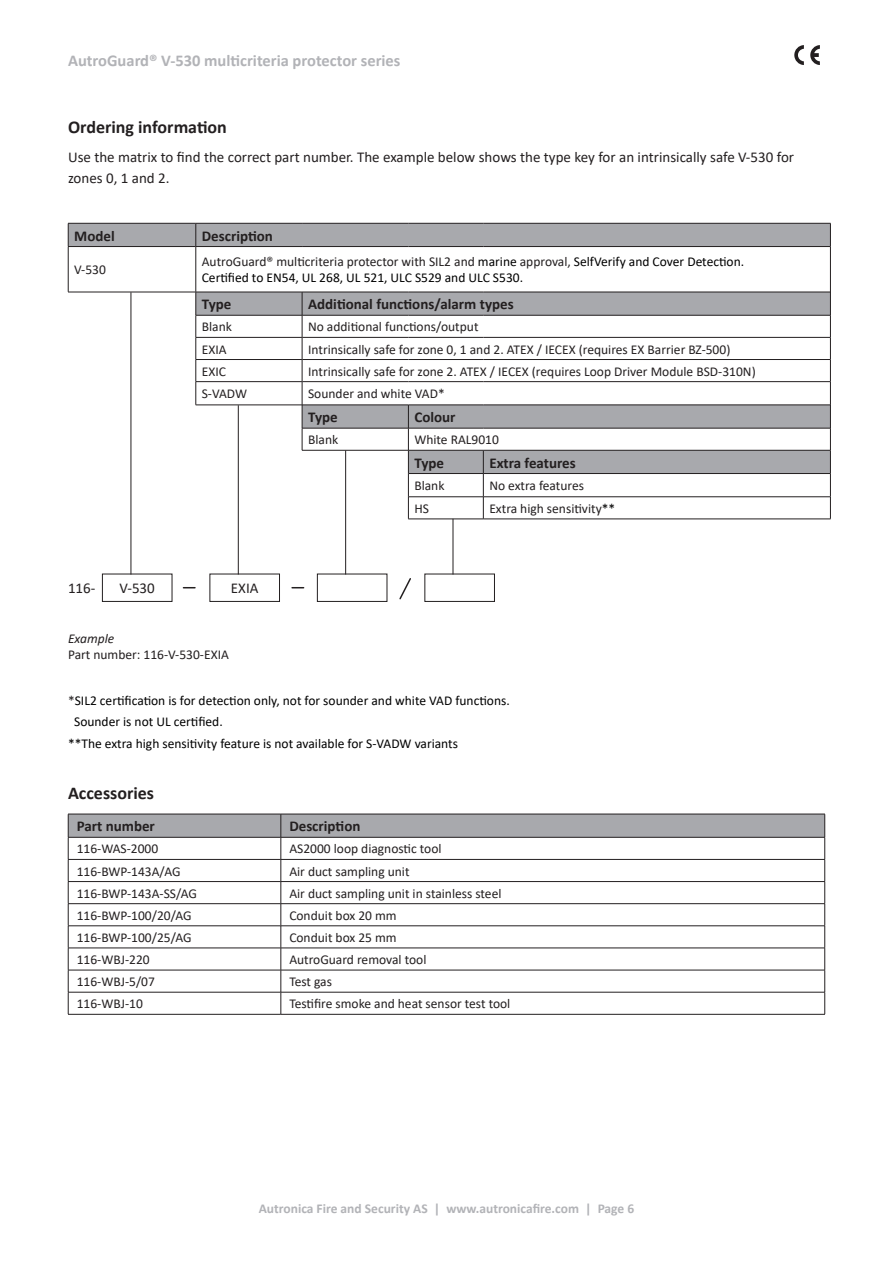
<style>
.page{position:relative;width:893px;height:1263px;background:#fff}
.page>*{position:absolute;margin:0;border:0;box-sizing:border-box;transform-origin:0 0}
.t1{font:700 18px "Calibri";color:#231f20}
.t2{font:700 16.5px "Calibri";color:#b2b3b7}
.t3{font:15px/21px "Calibri";color:#231f20}
.t4{font:700 15px "Calibri";color:#231f20}
.t5{font:13.5px "Calibri";color:#231f20}
.t6{font:13.5px/16.2px "Calibri";color:#000}
.t7{font:700 13.5px "Calibri";color:#b2b3b7}
.t8{font:italic 13.5px "Calibri";color:#231f20}
.s1{color:#231f20}
.s2{color:#000}
</style>
<div class="page">
<svg style="left:810px;top:45px;width:10px;height:20px"></svg>
<svg style="left:794px;top:45px;width:10px;height:20px"></svg>
<svg style="left:69px;top:224px;width:761px;height:249px"></svg>
<hr style="left:408px;top:519px;width:75px;height:1px;background:#231f20">
<hr style="left:483px;top:519px;width:348px;height:1px;background:#231f20">
<hr style="left:196px;top:315px;width:106px;height:1px;background:#231f20">
<hr style="left:302px;top:315px;width:106px;height:1px;background:#231f20">
<hr style="left:408px;top:315px;width:75px;height:1px;background:#231f20">
<hr style="left:483px;top:315px;width:347px;height:1px;background:#231f20">
<hr style="left:302px;top:337px;width:106px;height:1px;background:#231f20">
<hr style="left:408px;top:337px;width:75px;height:1px;background:#231f20">
<hr style="left:483px;top:337px;width:347px;height:1px;background:#231f20">
<hr style="left:302px;top:359px;width:106px;height:1px;background:#231f20">
<hr style="left:408px;top:359px;width:75px;height:1px;background:#231f20">
<hr style="left:483px;top:359px;width:347px;height:1px;background:#231f20">
<hr style="left:302px;top:381px;width:106px;height:1px;background:#231f20">
<hr style="left:408px;top:381px;width:75px;height:1px;background:#231f20">
<hr style="left:483px;top:381px;width:347px;height:1px;background:#231f20">
<hr style="left:196px;top:337px;width:106px;height:1px;background:#231f20">
<hr style="left:196px;top:359px;width:106px;height:1px;background:#231f20">
<hr style="left:196px;top:381px;width:106px;height:1px;background:#231f20">
<hr style="left:302px;top:428px;width:106px;height:1px;background:#231f20">
<svg style="left:302px;top:293px;width:1px;height:157px"></svg>
<hr style="left:408px;top:428px;width:75px;height:1px;background:#231f20">
<hr style="left:483px;top:428px;width:347px;height:1px;background:#231f20">
<hr style="left:302px;top:450px;width:107px;height:1px;background:#231f20">
<hr style="left:409px;top:450px;width:74px;height:1px;background:#231f20">
<hr style="left:483px;top:450px;width:348px;height:1px;background:#231f20">
<hr style="left:409px;top:473px;width:74px;height:1px;background:#231f20">
<hr style="left:483px;top:473px;width:348px;height:1px;background:#231f20">
<hr style="left:409px;top:496px;width:74px;height:1px;background:#231f20">
<hr style="left:483px;top:496px;width:348px;height:1px;background:#231f20">
<svg style="left:483px;top:450px;width:1px;height:69px"></svg>
<svg style="left:830px;top:292px;width:1px;height:227px"></svg>
<svg style="left:408px;top:406px;width:1px;height:113px"></svg>
<svg style="left:196px;top:293px;width:1px;height:112px"></svg>
<hr style="left:196px;top:405px;width:106px;height:1px;background:#231f20">
<hr style="left:302px;top:405px;width:106px;height:1px;background:#231f20">
<hr style="left:408px;top:405px;width:75px;height:1px;background:#231f20">
<hr style="left:483px;top:405px;width:347px;height:1px;background:#231f20">
<hr style="left:68px;top:223px;width:128px;height:1px;background:#231f20">
<svg style="left:68px;top:223px;width:1px;height:23px"></svg>
<svg style="left:830px;top:224px;width:1px;height:23px"></svg>
<hr style="left:68px;top:246px;width:128px;height:1px;background:#231f20">
<hr style="left:68px;top:247px;width:1px;height:45px;background:#231f20">
<hr style="left:830px;top:247px;width:1px;height:45px;background:#231f20">
<hr style="left:196px;top:223px;width:106px;height:1px;background:#231f20">
<svg style="left:196px;top:223px;width:1px;height:23px"></svg>
<hr style="left:302px;top:223px;width:106px;height:1px;background:#231f20">
<hr style="left:408px;top:223px;width:75px;height:1px;background:#231f20">
<hr style="left:483px;top:223px;width:348px;height:1px;background:#231f20">
<hr style="left:196px;top:246px;width:106px;height:1px;background:#231f20">
<hr style="left:196px;top:247px;width:1px;height:45px;background:#231f20">
<hr style="left:302px;top:246px;width:106px;height:1px;background:#231f20">
<hr style="left:408px;top:246px;width:75px;height:1px;background:#231f20">
<hr style="left:483px;top:246px;width:347px;height:1px;background:#231f20">
<hr style="left:68px;top:292px;width:128px;height:1px;background:#231f20">
<hr style="left:196px;top:292px;width:106px;height:1px;background:#231f20">
<hr style="left:302px;top:292px;width:106px;height:1px;background:#231f20">
<hr style="left:408px;top:292px;width:75px;height:1px;background:#231f20">
<hr style="left:483px;top:292px;width:347px;height:1px;background:#231f20">
<div style="left:102px;top:574px;width:70px;height:28px;border:1px solid #231f20"></div>
<div style="left:210px;top:574px;width:70px;height:28px;border:1px solid #231f20"></div>
<div style="left:317px;top:574px;width:70px;height:28px;border:1px solid #231f20"></div>
<div style="left:425px;top:574px;width:70px;height:28px;border:1px solid #231f20"></div>
<svg style="left:399px;top:578px;width:12px;height:22px"></svg>
<svg style="left:183px;top:587px;width:12px;height:1px"></svg>
<svg style="left:292px;top:587px;width:12px;height:1px"></svg>
<svg style="left:68px;top:814px;width:757px;height:200px"></svg>
<hr style="left:68px;top:1014px;width:213px;height:1px;background:#231f20">
<hr style="left:281px;top:1014px;width:544px;height:1px;background:#231f20">
<hr style="left:131px;top:292px;width:1px;height:282px;background:#231f20">
<hr style="left:238px;top:405px;width:1px;height:169px;background:#231f20">
<hr style="left:345px;top:450px;width:1px;height:124px;background:#231f20">
<hr style="left:453px;top:519px;width:1px;height:55px;background:#231f20">
<p class="t2" style="left:68px;top:48px;width:334px">AutroGuard® V-530 multicriteria protector series</p>
<h1 class="t1" style="left:68px;top:114px;width:160px">Ordering information</h1>
<p class="t3" style="left:68px;top:146px;width:728px">Use the matrix to find the correct part number. The example below shows the type key for an intrinsically safe V-530 for zones 0, 1 and 2.</p>
<p class="t4" style="left:74px;top:225px;width:42px">Model</p>
<p class="t4" style="left:202px;top:225px;width:73px">Description</p>
<p class="t5" style="left:74px;top:260px;width:33px">V-530</p>
<p class="t6" style="left:202px;top:253px;width:544px"><span class="s1">AutroGuard® multicriteria protector with SIL2 and</span> marine <span class="s1">approval,</span> SelfVerify and Cover Detection.<br>Certified to EN54, UL 268, UL 521, ULC S529 and ULC S530.</p>
<p class="t4" style="left:202px;top:294px;width:31px">Type</p>
<p class="t4" style="left:308px;top:294px;width:207px">Additional functions/alarm types</p>
<p class="t5" style="left:202px;top:317px;width:32px">Blank</p>
<p class="t5" style="left:308px;top:317px;width:172px">No additional functions/output</p>
<p class="t5" style="left:202px;top:340px;width:26px">EXIA</p>
<p class="t5" style="left:308px;top:340px;width:424px">Intrinsically safe for zone 0, 1 and 2. ATEX / IECEX (requires EX Barrier BZ-500)</p>
<p class="t5" style="left:202px;top:362px;width:26px">EXIC</p>
<p class="t5" style="left:308px;top:362px;width:449px">Intrinsically safe for zone 2. ATEX / IECEX (requires Loop Driver Module BSD-310N)</p>
<p class="t5" style="left:202px;top:384px;width:47px">S-VADW</p>
<p class="t5" style="left:308px;top:384px;width:138px">Sounder and white VAD*</p>
<p class="t4" style="left:308px;top:407px;width:31px">Type</p>
<p class="t4" style="left:414px;top:407px;width:43px">Colour</p>
<p class="t5" style="left:308px;top:430px;width:32px">Blank</p>
<p class="t5" style="left:414px;top:430px;width:86px">White RAL9010</p>
<p class="t4" style="left:414px;top:452px;width:31px">Type</p>
<p class="t4" style="left:489px;top:452px;width:88px">Extra features</p>
<p class="t5" style="left:414px;top:476px;width:32px">Blank</p>
<p class="t5" style="left:489px;top:476px;width:96px">No extra features</p>
<p class="t5" style="left:414px;top:499px;width:16px">HS</p>
<p class="t5" style="left:489px;top:499px;width:127px">Extra high sensitivity<span class="s2">**</span></p>
<p class="t3" style="left:68px;top:577px;width:29px">116-</p>
<p class="t3" style="left:120px;top:577px;width:37px">V-530</p>
<p class="t3" style="left:231px;top:577px;width:29px">EXIA</p>
<p class="t8" style="left:68px;top:629px;width:48px">Example</p>
<p class="t5" style="left:68px;top:645px;width:162px">Part number: 116-V-530-EXIA</p>
<p class="t6" style="left:68px;top:692px;width:443px"><span class="s1">*</span>SIL2 certification is for detection only, not for sounder and white VAD functions.</p>
<p class="t6" style="left:74px;top:713px;width:150px">Sounder is not UL certified.</p>
<p class="t6" style="left:68px;top:735px;width:392px">**The extra high sensitivity feature is not available for S-VADW variants</p>
<h1 class="t1" style="left:68px;top:781px;width:88px">Accessories</h1>
<p class="t4" style="left:77px;top:816px;width:80px">Part number</p>
<p class="t4" style="left:289px;top:816px;width:73px">Description</p>
<p class="t5" style="left:77px;top:839px;width:83px">116-WAS-2000</p>
<p class="t5" style="left:289px;top:839px;width:154px">AS2000 loop diagnostic tool</p>
<p class="t5" style="left:77px;top:862px;width:105px">116-BWP-143A/AG</p>
<p class="t5" style="left:289px;top:862px;width:122px">Air duct sampling unit</p>
<p class="t5" style="left:77px;top:884px;width:122px">116-BWP-143A-SS/AG</p>
<p class="t5" style="left:289px;top:884px;width:214px">Air duct sampling unit in stainless steel</p>
<p class="t5" style="left:77px;top:906px;width:116px">116-BWP-100/20/AG</p>
<p class="t5" style="left:289px;top:906px;width:109px">Conduit box 20 mm</p>
<p class="t5" style="left:77px;top:928px;width:116px">116-BWP-100/25/AG</p>
<p class="t5" style="left:289px;top:928px;width:109px">Conduit box 25 mm</p>
<p class="t5" style="left:77px;top:950px;width:74px">116-WBJ-220</p>
<p class="t5" style="left:289px;top:950px;width:139px">AutroGuard removal tool</p>
<p class="t5" style="left:77px;top:972px;width:80px">116-WBJ-5/07</p>
<p class="t5" style="left:289px;top:972px;width:44px">Test gas</p>
<p class="t5" style="left:77px;top:994px;width:68px">116-WBJ-10</p>
<p class="t5" style="left:289px;top:994px;width:223px">Testifire smoke and heat sensor test tool</p>
<p class="t7" style="left:259px;top:1199px;width:377px">Autronica Fire and Security AS | www.autronicafire.com | Page 6</p>
</div>
